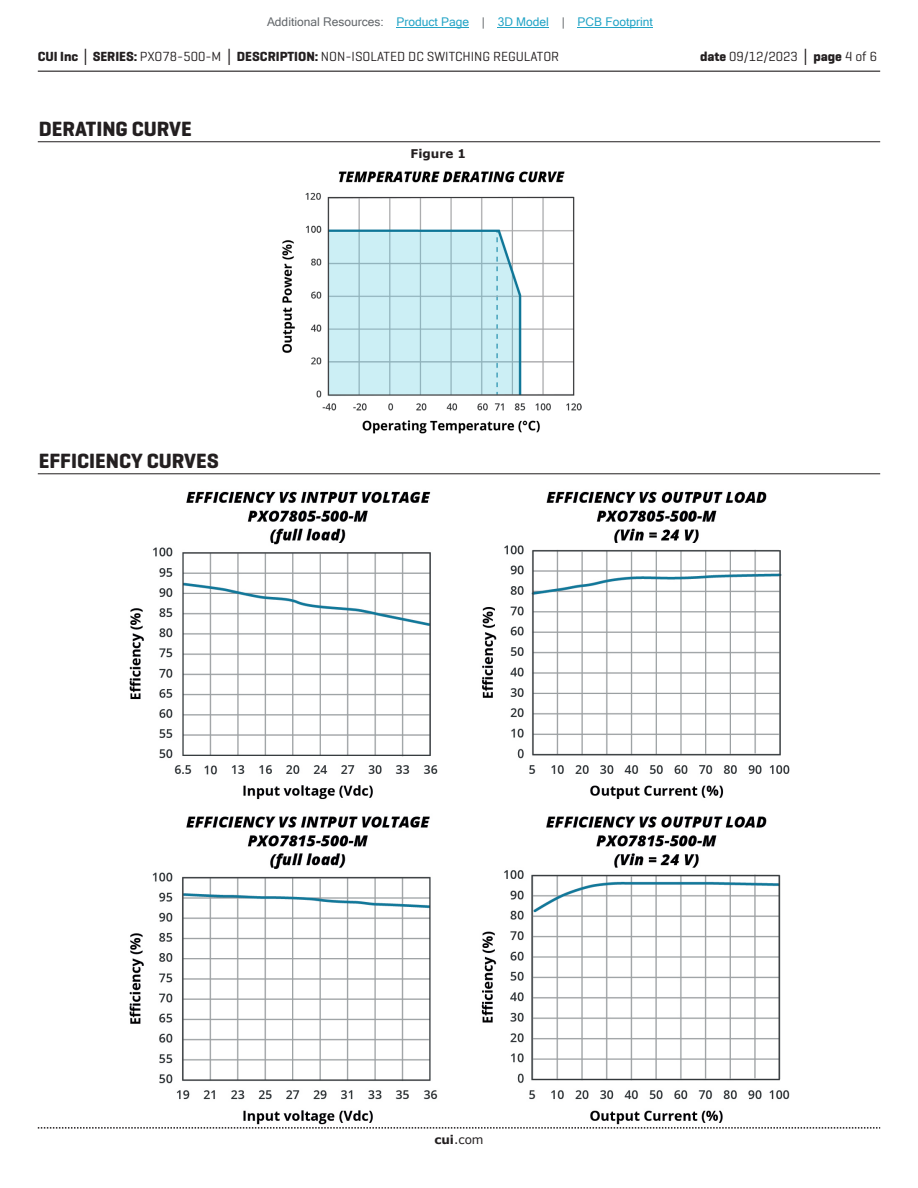
<style>
.page{position:relative;width:918px;height:1188px;background:#fff}
.page>*{position:absolute;margin:0;border:0;box-sizing:border-box;transform-origin:0 0}
.t1{font:700 21px "Geogrotesque";color:#231f20}
.t2{font:13.5px "Geogrotesque";color:#231f20}
.t3{font:12px "Microsoft Sans Serif";color:#23a4c6}
.t4{font:12px "Verdana";color:#231f20}
.t5{font:700 12px "Verdana";color:#231f20}
.s1{color:#63676b}
.s2{font-weight:700}
.s3{font-family:"Verdana";font-weight:700}
</style>
<div class="page">
<hr style="left:38px;top:71px;width:842px;height:1px;background:#231f20">
<svg style="left:38px;top:1127px;width:842px;height:2px"></svg>
<hr style="left:38px;top:141px;width:842px;height:1px;background:#231f20">
<hr style="left:38px;top:473px;width:842px;height:1px;background:#231f20">
<img style="left:282px;top:171px;width:299px;height:263px">
<img style="left:129px;top:491px;width:660px;height:633px">
<hr style="left:397px;top:27px;width:72px;height:1px;background:#23a4c6">
<hr style="left:498px;top:27px;width:51px;height:1px;background:#23a4c6">
<hr style="left:578px;top:27px;width:75px;height:1px;background:#23a4c6">
<p class="t3" style="left:267px;top:15px;width:387px"><span class="s1">Additional Resources:</span> Product Page <span class="s1">|</span> 3D Model <span class="s1">|</span> PCB Footprint</p>
<p class="t2" style="left:38px;top:48px;width:523px"><span class="s2">CUI Inc</span> <span class="s3">│</span> <span class="s2">SERIES:</span> PXO78-500-M <span class="s3">│</span> <span class="s2">DESCRIPTION:</span> NON-ISOLATED DC SWITCHING REGULATOR</p>
<p class="t2" style="left:700px;top:48px;width:179px"><span class="s2">date</span> 09/12/2023 <span class="s3">│</span> <span class="s2">page</span> 4 of 6</p>
<h1 class="t1" style="left:39px;top:116px;width:154px">DERATING CURVE</h1>
<h1 class="t1" style="left:39px;top:448px;width:181px">EFFICIENCY CURVES</h1>
<p class="t5" style="left:411px;top:145px;width:57px">Figure 1</p>
<p class="t4" style="left:434px;top:1131px;width:51px"><span class="s2">cui</span>.com</p>
</div>
